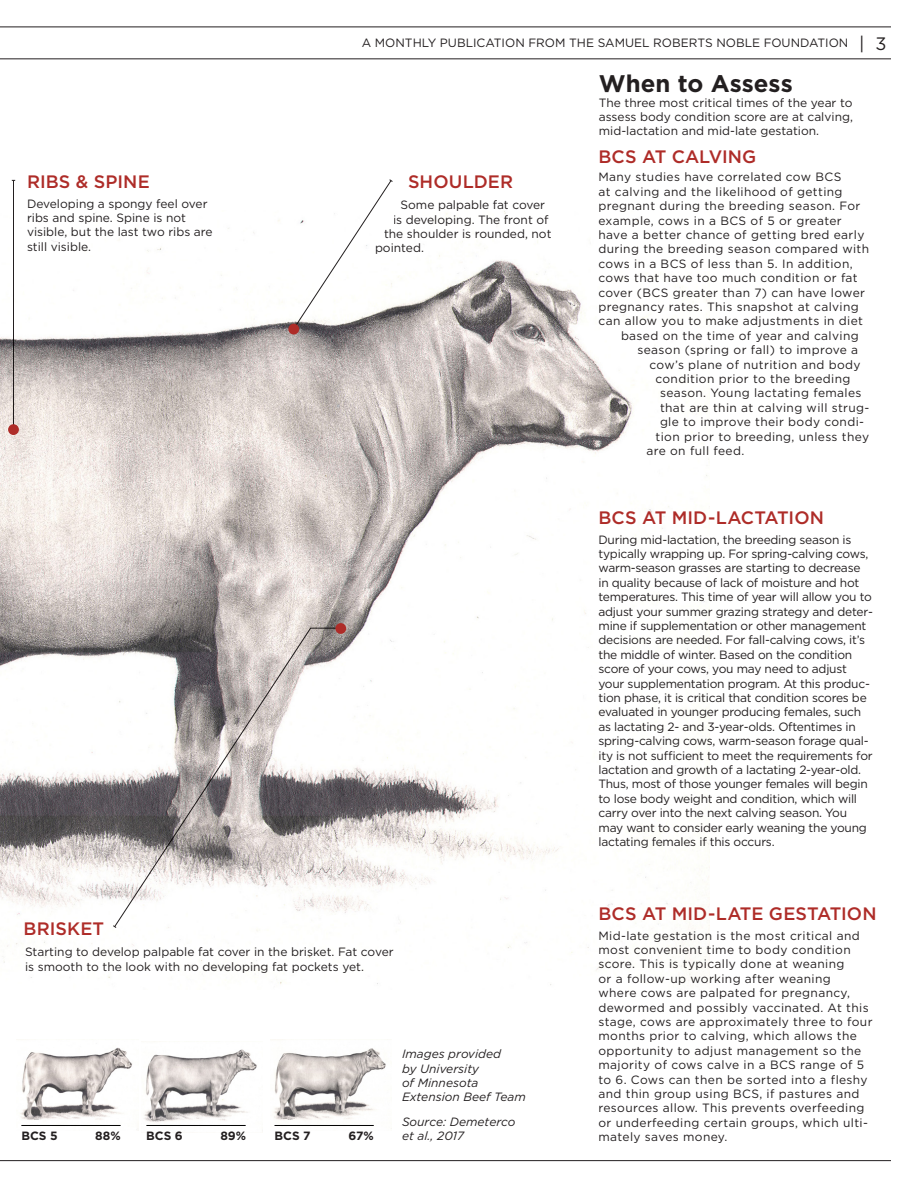
<style>
.page{position:relative;width:918px;height:1188px;background:#fff}
.page>*{position:absolute;margin:0;border:0;box-sizing:border-box;transform-origin:0 0}
.t1{font:700 24px "Gotham";color:#231f20}
.t2{font:500 18px "Gotham";letter-spacing:.005em;color:#ae2c28}
.dropcap{font:12px/14.4px "Gotham";letter-spacing:.03em;color:#231f20}
.dropcap-2{font:12px/14.4px "Gotham";letter-spacing:-.02em;color:#231f20}
.dropcap-3{font:12px/14.4px "Gotham";color:#231f20}
.dropcap-4{font:italic 12px "Gotham";color:#231f20}
.dropcap-5{font:700 12px "Gotham";color:#231f20}
.s1{font-size:18px}
</style>
<div class="page">
<hr style="left:0;top:1160px;width:891px;height:1px;background:#231f20">
<hr style="left:0;top:58px;width:891px;height:1px;background:#231f20">
<hr style="left:0;top:27px;width:891px;height:1px;background:#231f20">
<img style="left:0;top:211px;width:710px;height:774px">
<img style="left:20px;top:1047px;width:112px;height:78px">
<img style="left:274px;top:1048px;width:118px;height:81px">
<svg style="left:114px;top:627px;width:228px;height:301px"></svg>
<svg style="left:112px;top:925px;width:5px;height:4px"></svg>
<hr style="left:13px;top:180px;width:1px;height:246px;background:#231f20">
<div style="left:335px;top:623px;width:11px;height:11px;background:#ae2c28;border-radius:50%"></div>
<div style="left:8px;top:424px;width:11px;height:11px;background:#ae2c28;border-radius:50%"></div>
<svg style="left:291px;top:179px;width:102px;height:152px"></svg>
<div style="left:288px;top:324px;width:11px;height:11px;background:#ae2c28;border-radius:50%"></div>
<hr style="left:21px;top:1125px;width:100px;height:1px;background:#000">
<hr style="left:274px;top:1125px;width:100px;height:1px;background:#000">
<img style="left:144px;top:1049px;width:113px;height:76px">
<hr style="left:146px;top:1125px;width:100px;height:1px;background:#000">
<p class="t2" style="left:27px;top:170px;width:124px">RIBS &amp; SPINE</p>
<p class="dropcap-3" style="left:27px;top:196px;width:182px">Developing a spongy feel over ribs and spine. Spine is not</p>
<p class="dropcap-3" style="left:27px;top:225px;width:187px">visible, but the last two ribs are still visible.</p>
<p class="dropcap-3" style="left:362px;top:35px;width:526px">A MONTHLY PUBLICATION FROM THE SAMUEL ROBERTS NOBLE FOUNDATION <span class="s1">| 3</span></p>
<p class="t1" style="left:599px;top:68px;width:195px">When to Assess</p>
<p class="dropcap-3" style="left:599px;top:95px;width:256px;text-align:justify">The three most critical times of the year to assess body condition score are at calving, mid-lactation and mid-late gestation.</p>
<p class="t2" style="left:408px;top:170px;width:107px">SHOULDER</p>
<p class="dropcap-3" style="left:400px;top:197px;width:146px">Some palpable fat cover</p>
<p class="dropcap-3" style="left:393px;top:212px;width:157px">is developing. The front of</p>
<p class="dropcap-3" style="left:384px;top:226px;width:169px">the shoulder is rounded, not</p>
<p class="dropcap-3" style="left:375px;top:241px;width:50px">pointed.</p>
<p class="t2" style="left:598px;top:145px;width:159px">BCS AT CALVING</p>
<p class="dropcap" style="left:598px;top:170px;width:244px">Many studies have correlated cow BCS</p>
<p class="dropcap" style="left:598px;top:184px;width:246px">at calving and the likelihood of getting</p>
<p class="dropcap" style="left:598px;top:199px;width:263px">pregnant during the breeding season. For</p>
<p class="dropcap" style="left:598px;top:213px;width:245px">example, cows in a BCS of 5 or greater</p>
<p class="dropcap" style="left:598px;top:227px;width:267px">have a better chance of getting bred early</p>
<p class="dropcap" style="left:598px;top:242px;width:272px">during the breeding season compared with</p>
<p class="dropcap" style="left:598px;top:256px;width:256px">cows in a BCS of less than 5. In addition,</p>
<p class="dropcap" style="left:598px;top:271px;width:261px">cows that have too much condition or fat</p>
<p class="dropcap" style="left:598px;top:285px;width:268px">cover (BCS greater than 7) can have lower</p>
<p class="dropcap" style="left:598px;top:299px;width:262px">pregnancy rates. This snapshot at calving</p>
<p class="dropcap" style="left:598px;top:314px;width:266px">can allow you to make adjustments in diet</p>
<p class="dropcap" style="left:621px;top:328px;width:239px">based on the time of year and calving</p>
<p class="dropcap" style="left:638px;top:343px;width:222px">season (spring or fall) to improve a</p>
<p class="dropcap" style="left:650px;top:357px;width:213px">cow’s plane of nutrition and body</p>
<p class="dropcap" style="left:656px;top:371px;width:196px">condition prior to the breeding</p>
<p class="dropcap" style="left:660px;top:386px;width:203px">season. Young lactating females</p>
<p class="dropcap" style="left:660px;top:400px;width:211px">that are thin at calving will strug-</p>
<p class="dropcap" style="left:660px;top:415px;width:206px">gle to improve their body condi-</p>
<p class="dropcap" style="left:656px;top:429px;width:215px">tion prior to breeding, unless they</p>
<p class="dropcap" style="left:646px;top:443px;width:99px">are on full feed.</p>
<p class="t2" style="left:598px;top:506px;width:227px">BCS AT MID-LACTATION</p>
<p class="dropcap-2" style="left:598px;top:532px;width:276px">During mid-lactation, the breeding season is typically wrapping up. For spring-calving cows, warm-season grasses are starting to decrease in quality because of lack of moisture and hot temperatures. This time of year will allow you to adjust your summer grazing strategy and deter&shy;mine if supplementation or other management decisions are needed. For fall-calving cows, it’s the middle of winter. Based on the condition score of your cows, you may need to adjust your supplementation program. At this produc&shy;tion phase, it is critical that condition scores be evaluated in younger producing females, such as lactating 2- and 3-year-olds. Oftentimes in spring-calving cows, warm-season forage qual&shy;ity is not sufficient to meet the requirements for lactation and growth of a lactating 2-year-old.<br>Thus, most of those younger females will begin to lose body weight and condition, which will carry over into the next calving season. You may want to consider early weaning the young lactating females if this occurs.</p>
<p class="t2" style="left:598px;top:902px;width:280px">BCS AT MID-LATE GESTATION</p>
<p class="t2" style="left:24px;top:917px;width:82px">BRISKET</p>
<p class="dropcap-3" style="left:25px;top:944px;width:370px">Starting to develop palpable fat cover in the brisket. Fat cover is smooth to the look with no developing fat pockets yet.</p>
<p class="dropcap-4" style="left:402px;top:1046px;width:101px">Images provided</p>
<p class="dropcap-4" style="left:402px;top:1061px;width:79px">by University</p>
<p class="dropcap-4" style="left:402px;top:1075px;width:78px">of Minnesota</p>
<p class="dropcap-4" style="left:402px;top:1089px;width:125px">Extension Beef Team</p>
<p class="dropcap-4" style="left:402px;top:1114px;width:115px">Source: Demeterco</p>
<p class="dropcap-5" style="left:21px;top:1127px;width:38px">BCS 5</p>
<p class="dropcap-5" style="left:95px;top:1127px;width:27px">88%</p>
<p class="dropcap-5" style="left:146px;top:1127px;width:38px">BCS 6</p>
<p class="dropcap-5" style="left:220px;top:1127px;width:27px">89%</p>
<p class="dropcap-5" style="left:274px;top:1127px;width:38px">BCS 7</p>
<p class="dropcap-5" style="left:348px;top:1127px;width:27px">67%</p>
<p class="dropcap-4" style="left:402px;top:1128px;width:64px">et al., 2017</p>
<p class="dropcap" style="left:598px;top:928px;width:276px">Mid-late gestation is the most critical and most convenient time to body condition score. This is typically done at weaning<br>or a follow-up working after weaning<br>where cows are palpated for pregnancy, dewormed and possibly vaccinated. At this stage, cows are approximately three to four months prior to calving, which allows the opportunity to adjust management so the majority of cows calve in a BCS range of 5 to 6. Cows can then be sorted into a fleshy and thin group using BCS, if pastures and resources allow. This prevents overfeeding or underfeeding certain groups, which ulti&shy;mately saves money.</p>
</div>
